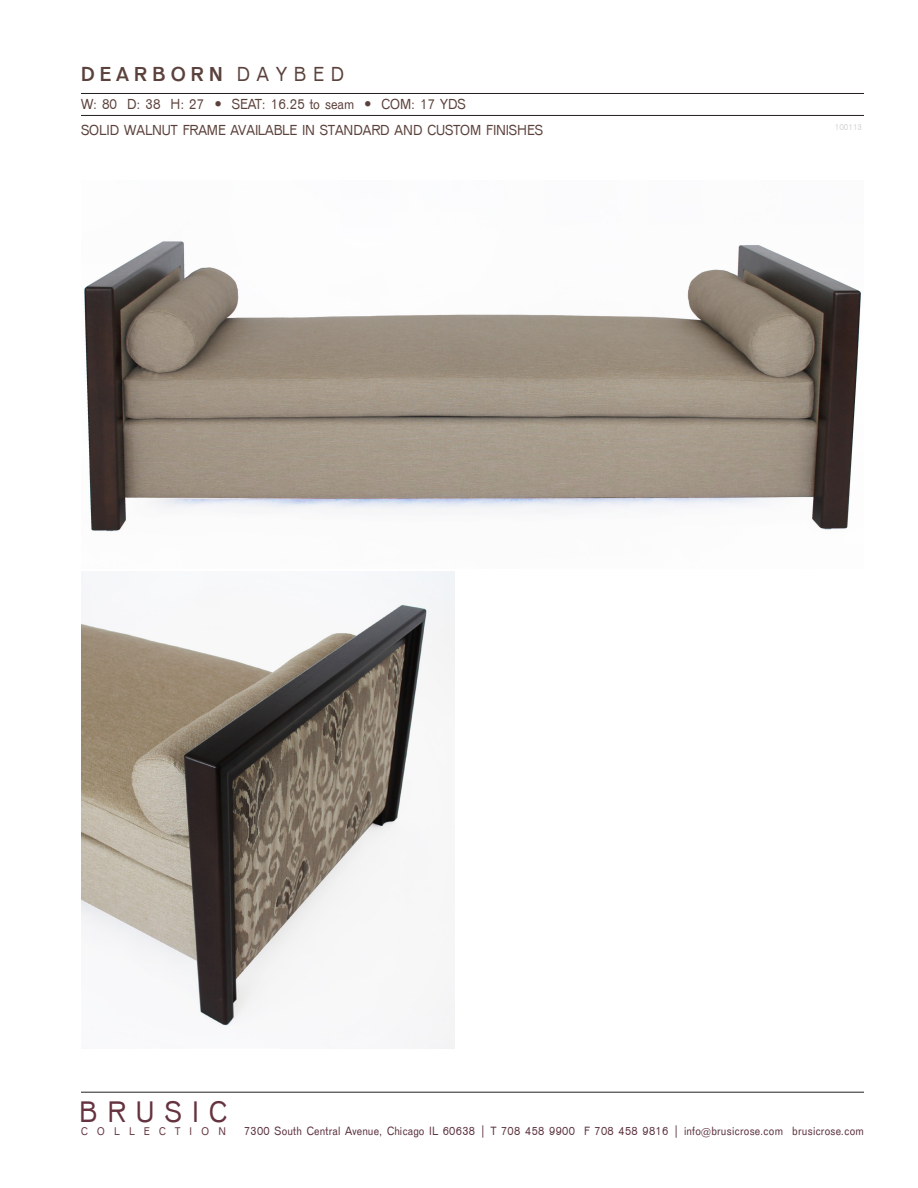
<style>
.page{position:relative;width:918px;height:1188px;background:#fff}
.page>*{position:absolute;margin:0;border:0;box-sizing:border-box;transform-origin:0 0}
.t1{font:300 30.75px "Venus Com";letter-spacing:.335em;color:#65333f}
.t2{font:700 21px "Venus URWTOT";color:#5b413b}
.t3{font:300 15px "Venus Com";color:#5b413b}
.t4{font:300 12.3px "Venus Com";letter-spacing:.025em;color:#5b313b}
.t5{font:300 11.55px "Venus Com";color:#65333f}
.t6{font:300 9px "Venus Com";color:#d3d3d3}
.s1{font-family:"Venus Com";font-weight:300}
</style>
<div class="page">
<hr style="left:81px;top:93px;width:783px;height:1px;background:#231f20">
<hr style="left:81px;top:115px;width:783px;height:1px;background:#231f20">
<hr style="left:81px;top:1092px;width:783px;height:1px;background:#231f20">
<img style="left:84px;top:241px;width:777px;height:291px">
<img style="left:81px;top:571px;width:374px;height:477px">
<p class="t2" style="left:81px;top:60px;width:264px">D E A R B O R N <span class="s1">D A Y B E D</span></p>
<p class="t3" style="left:81px;top:96px;width:386px">W: 80 D: 38 H: 27 • SEAT: 16.25 to seam • COM: 17 YDS</p>
<p class="t3" style="left:81px;top:121px;width:464px">SOLID WALNUT FRAME AVAILABLE IN STANDARD AND CUSTOM FINISHES</p>
<p class="t6" style="left:835px;top:122px;width:29px">100113</p>
<h1 class="t1" style="left:79px;top:1095px;width:149px">BRUSIC</h1>
<p class="t5" style="left:81px;top:1124px;width:146px">C O L L E C T I O N</p>
<p class="t4" style="left:244px;top:1124px;width:621px">7300 South Central Avenue, Chicago IL 60638 | T 708 458 9900 F 708 458 9816 | info@brusicrose.com brusicrose.com</p>
</div>
